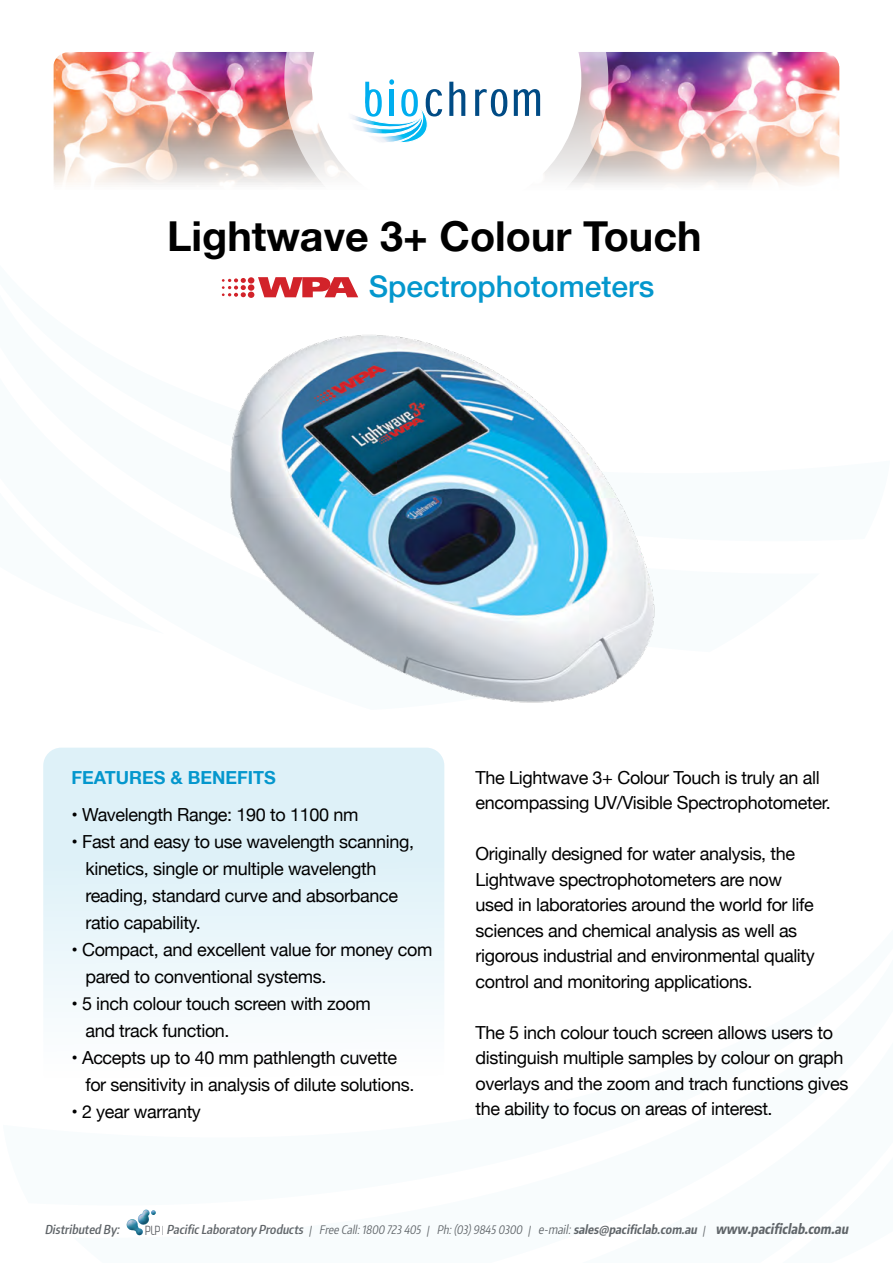
<style>
.page{position:relative;width:893px;height:1263px;background:#fff}
.page>*{position:absolute;margin:0;border:0;box-sizing:border-box;transform-origin:0 0}
.t1{font:700 41.25px "Helvetica 75";color:#000}
.t2{font:500 30px "Helvetica Neue LT Pro";color:#0497cd}
.t3{font:18px/25.5px "Helvetica Neue";letter-spacing:-.02em;color:#000}
.t4{font:700 18px "Helvetica 75";color:#0497cd}
.t5{font:italic 600 12.3px "Encode Sans Compressed";color:#606569}
.t6{font:500 11.85px "Gravel";color:#52555b}
.t7{font:italic 11.7px "Encode Sans Compressed";color:#606569}
.t8{font:700 2.85px/3.6px "Gravel";letter-spacing:.04em;color:#52555b}
.s1{font-weight:600;font-size:12.3px}
.s2{font-family:"Arial";font-size:9px}
.s3{font-size:12.3px}
.s4{font-weight:700;font-size:12.3px}
.s5{font-family:"Encode Sans Condensed";font-weight:700;font-size:13.5px}
</style>
<div class="page">
<img style="left:126px;top:1209px;width:30px;height:26px">
<img style="left:54px;top:52px;width:230px;height:133px">
<img style="left:608px;top:52px;width:231px;height:133px">
<svg style="left:284px;top:52px;width:324px;height:133px;background:#ddcbcf"></svg>
<svg style="left:311px;top:52px;width:270px;height:133px"></svg>
<div style="left:43px;top:748px;width:401px;height:412px;background:linear-gradient(to bottom,#d8eef7,#fff);border-radius:18px"></div>
<img style="left:230px;top:335px;width:425px;height:368px">
<svg style="left:222px;top:277px;width:136px;height:21px"></svg>
<svg style="left:449px;top:82px;width:16px;height:34px"></svg>
<svg style="left:475px;top:89px;width:32px;height:27px"></svg>
<svg style="left:514px;top:89px;width:26px;height:27px"></svg>
<svg style="left:345px;top:79px;width:97px;height:65px"></svg>
<h1 class="t1" style="left:167px;top:211px;width:536px">Lightwave 3+ Colour Touch</h1>
<h2 class="t2" style="left:369px;top:268px;width:287px">Spectrophotometers</h2>
<p class="t4" style="left:71px;top:766px;width:206px">FEATURES &amp; BENEFITS</p>
<p class="t3" style="left:71px;top:803px;width:288px">• Wavelength Range: 190 to 1100 nm</p>
<p class="t3" style="left:85px;top:829px;width:330px;line-height:27px;text-indent:-14px">• Fast and easy to use wavelength scanning, kinetics, single or multiple wavelength reading, standard curve and absorbance ratio capability.</p>
<p class="t3" style="left:85px;top:937px;width:348px;line-height:27px;text-indent:-14px">• Compact, and excellent value for money com pared to conventional systems.</p>
<p class="t3" style="left:85px;top:991px;width:287px;line-height:27px;text-indent:-14px">• 5 inch colour touch screen with zoom and track function.</p>
<p class="t3" style="left:85px;top:1045px;width:331px;line-height:27px;text-indent:-14px">• Accepts up to 40 mm pathlength cuvette for sensitivity in analysis of dilute solutions.</p>
<p class="t3" style="left:71px;top:1100px;width:131px">• 2 year warranty</p>
<p class="t3" style="left:476px;top:765px;width:356px">The Lightwave 3+ Colour Touch is truly an all encompassing UV/Visible Spectrophotometer.</p>
<p class="t3" style="left:476px;top:842px;width:341px">Originally designed for water analysis, the Lightwave spectrophotometers are now used in laboratories around the world for life sciences and chemical analysis as well as rigorous industrial and environmental quality control and monitoring applications.</p>
<p class="t3" style="left:476px;top:1020px;width:374px">The 5 inch colour touch screen allows users to distinguish multiple samples by colour on graph overlays and the zoom and trach functions gives the ability to focus on areas of interest.</p>
<p class="t5" style="left:45px;top:1221px;width:79px">Distributed By:</p>
<p class="t7" style="left:166px;top:1222px;width:686px"><span class="s1">Pacific Laboratory Products</span> <span class="s2">│</span> Free Call: 1800 723 405 <span class="s2">│</span> Ph: (03) 9845 0300 <span class="s2">│</span> <span class="s3">e-mail:</span> <span class="s4">sales@pacificlab.com.au</span> <span class="s2">│</span> <span class="s5">www.pacificlab.com.au</span></p>
<p class="t6" style="left:145px;top:1222px;width:17px">PLP</p>
<p class="t8" style="left:166px;top:1225px;width:17px">PACIFIC<br>LABORATORY<br>PRODUCTS</p>
</div>
